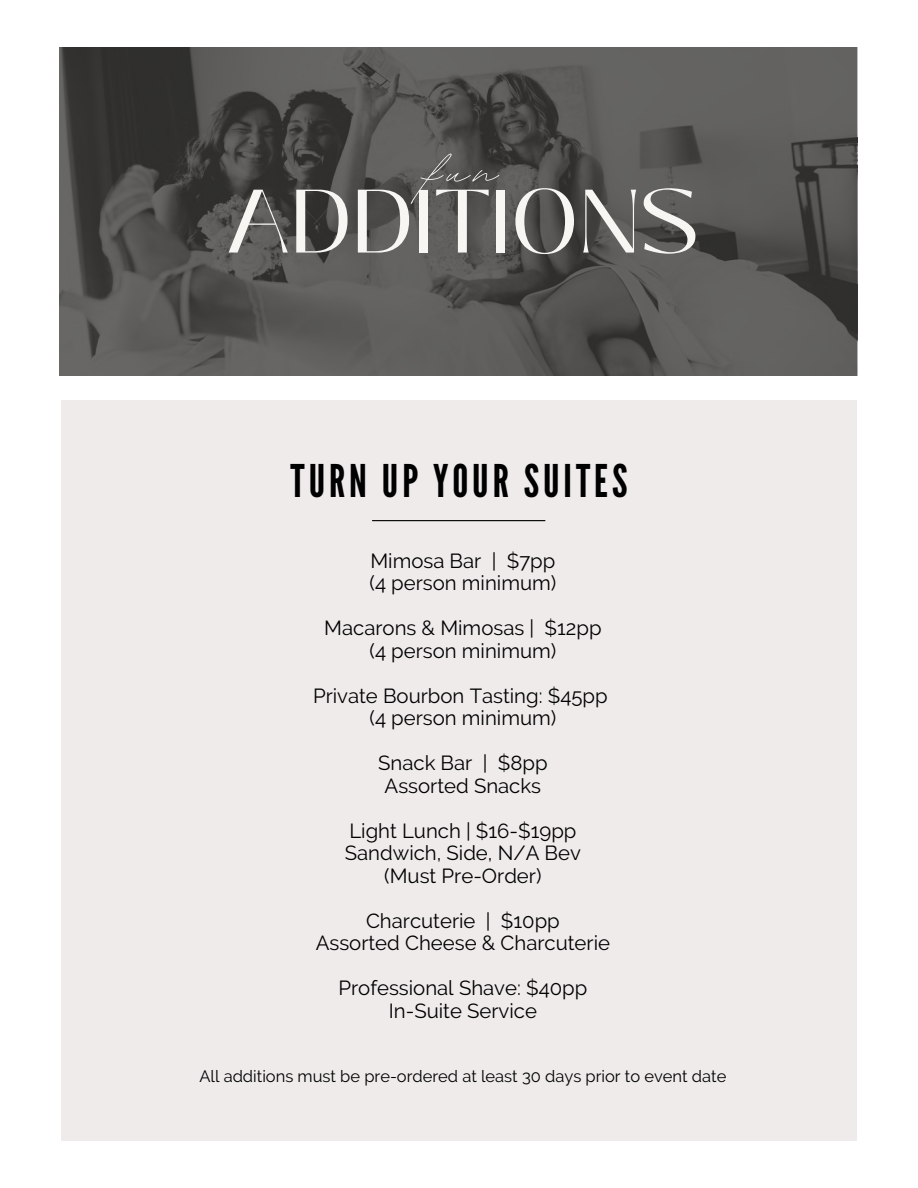
<style>
.page{position:relative;width:918px;height:1188px;background:#fff}
.page>*{position:absolute;margin:0;border:0;box-sizing:border-box;transform-origin:0 0}
.t1{font:89.55px "Black Mango";color:#f7f6f3}
.t2{font:75px "BD Script";color:#f7f6f3}
.t3{font:45px "League Gothic";letter-spacing:.09em;color:#000}
.t4{font:20.4px/22.5px "Raleway";color:#000;text-align:center}
.t5{font:16.5px "Raleway";color:#000}
</style>
<div class="page">
<div style="left:61px;top:401px;width:796px;height:740px;background:#efebeb"></div>
<svg style="left:59px;top:47px;width:798px;height:329px;background:#535351"></svg>
<hr style="left:372px;top:520px;width:173px;height:1px;background:#000">
<h2 class="t2" style="left:429px;top:122px;width:70px">fun</h2>
<h1 class="t1" style="left:226px;top:154px;width:476px">ADDITIONS</h1>
<h3 class="t3" style="left:291px;top:455px;width:338px">TURN UP YOUR SUITES</h3>
<p class="t4" style="left:370px;top:549px;width:188px;text-align:left">Mimosa Bar | $7pp (4 person minimum)</p>
<p class="t4" style="left:324px;top:617px;width:279px">Macarons &amp; Mimosas | $12pp (4 person minimum)</p>
<p class="t4" style="left:313px;top:684px;width:296px">Private Bourbon Tasting: $45pp (4 person minimum)</p>
<p class="t4" style="left:378px;top:752px;width:171px">Snack Bar | $8pp<br>Assorted Snacks</p>
<p class="t4" style="left:345px;top:819px;width:238px">Light Lunch | $16-$19pp<br>Sandwich, Side, N/A Bev (Must Pre-Order)</p>
<p class="t4" style="left:316px;top:909px;width:296px">Charcuterie | $10pp<br>Assorted Cheese &amp; Charcuterie</p>
<p class="t4" style="left:338px;top:977px;width:250px">Professional Shave: $40pp<br>In-Suite Service</p>
<p class="t5" style="left:199px;top:1067px;width:528px">All additions must be pre-ordered at least 30 days prior to event date</p>
</div>
